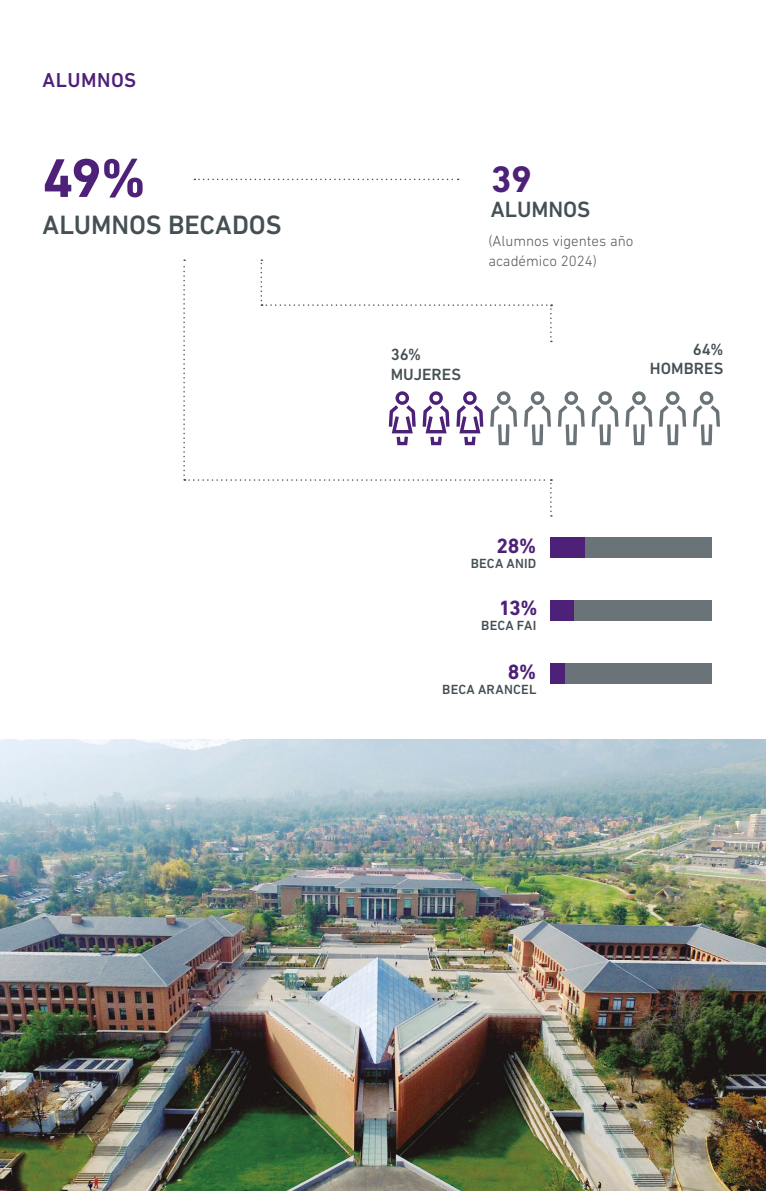
<style>
.page{position:relative;width:766px;height:1191px;background:#fff}
.page>*{position:absolute;margin:0;border:0;box-sizing:border-box;transform-origin:0 0}
.t1{font:700 55.35px "DIN Next LT Pro";color:#4e2178}
.t2{font:700 37.5px "DIN Next LT Pro";color:#4e2178}
.t3{font:500 27px "DIN Next LT Pro";letter-spacing:-.005em;color:#455055}
.t4{font:500 22.5px "DIN Next LT Pro";letter-spacing:-.005em;color:#455055}
.t5{font:700 21px "DIN Next LT Pro";color:#4e2178}
.t6{font:500 20.55px "DIN Next LT Pro";letter-spacing:.02em;color:#4e2178}
.t7{font:500 16.5px/19.2px "DIN Next LT Pro";letter-spacing:.005em;color:#455055}
.t8{font:300 15px/19.5px "DIN Next LT Pro";color:#575756}
.t9{font:500 13.5px "DIN Next LT Pro";letter-spacing:.015em;color:#455055}
</style>
<div class="page">
<img style="left:0;top:739px;width:765px;height:452px">
<svg style="left:659px;top:391px;width:27px;height:54px"></svg>
<svg style="left:625px;top:391px;width:27px;height:54px"></svg>
<svg style="left:591px;top:391px;width:27px;height:54px"></svg>
<svg style="left:693px;top:391px;width:26px;height:54px"></svg>
<svg style="left:194px;top:179px;width:264px;height:1px"></svg>
<svg style="left:183px;top:259px;width:401px;height:257px"></svg>
<div style="left:550px;top:537px;width:161px;height:21px;background:#6a7377"></div>
<div style="left:550px;top:537px;width:34px;height:21px;background:#4e2178"></div>
<div style="left:550px;top:600px;width:161px;height:21px;background:#6a7377"></div>
<div style="left:550px;top:663px;width:161px;height:21px;background:#6a7377"></div>
<div style="left:550px;top:600px;width:23px;height:21px;background:#4e2178"></div>
<div style="left:550px;top:663px;width:14px;height:21px;background:#4e2178"></div>
<h3 class="t6" style="left:43px;top:68px;width:95px">ALUMNOS</h3>
<h1 class="t1" style="left:43px;top:146px;width:105px">49%</h1>
<h3 class="t3" style="left:43px;top:209px;width:240px">ALUMNOS BECADOS</h3>
<h2 class="t2" style="left:490px;top:157px;width:43px">39</h2>
<h3 class="t4" style="left:490px;top:197px;width:101px">ALUMNOS</h3>
<p class="t8" style="left:488px;top:231px;width:147px">(Alumnos vigentes año académico 2024(</p>
<p class="t7" style="left:390px;top:345px;width:72px">36%<br>MUJERES</p>
<p class="t7" style="left:649px;top:339px;width:75px;text-align:right">64%<br>HOMBRES</p>
<h3 class="t5" style="left:496px;top:534px;width:41px">28%</h3>
<p class="t9" style="left:470px;top:555px;width:67px">BECA ANID</p>
<h3 class="t5" style="left:498px;top:596px;width:40px">13%</h3>
<p class="t9" style="left:481px;top:617px;width:57px">BECA FAI</p>
<h3 class="t5" style="left:508px;top:659px;width:30px">8%</h3>
<p class="t9" style="left:442px;top:681px;width:95px">BECA ARANCEL</p>
</div>
